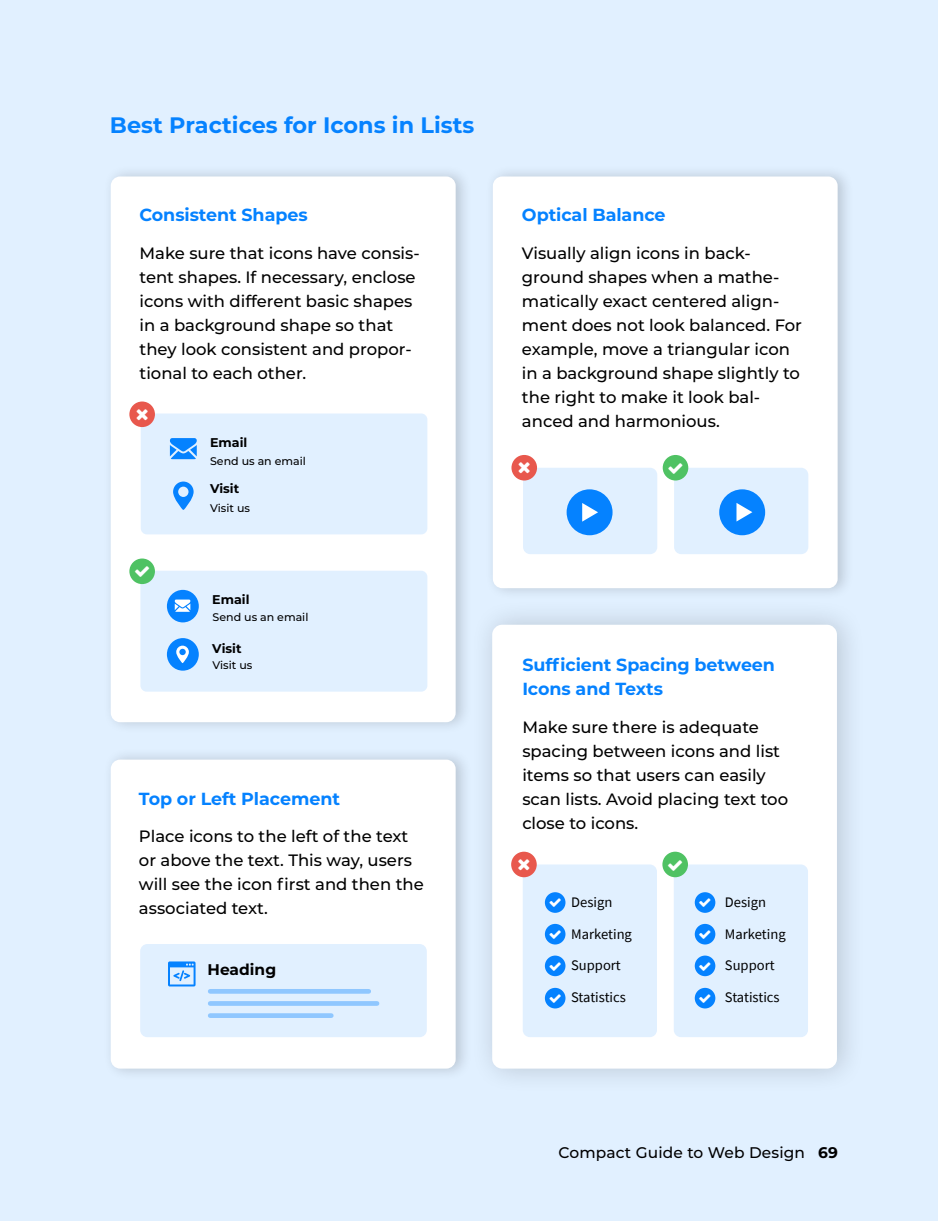
<style>
.page{position:relative;width:938px;height:1221px;background:#e1f0ff}
.page>*{position:absolute;margin:0;border:0;box-sizing:border-box;transform-origin:0 0}
.Nebenüberschrift{font:700 22.4px "Montserrat";color:#0582ff}
.Überschrift_Card{font:700 17.5px/24.8px "Montserrat";letter-spacing:-.005em;color:#0582ff}
.Fließtext_Cards{font:500 16.45px/24px "Montserrat";color:#000}
.Seitentitel_Fusszeil{font:500 15.4px "Montserrat";letter-spacing:.01em;color:#000}
.Fließtext{font:700 15.4px "Montserrat";color:#000}
.Seitenzahl_rechts{font:700 15.4px "Montserrat";color:#000}
.Fließtext-2{font:14.53px "Source Sans Pro";color:#000}
.Fließtext-3{font:700 12.6px "Montserrat";color:#000}
.Fließtext-4{font:500 11.03px "Montserrat";color:#000}
</style>
<div class="page">
<div style="left:102px;top:164px;width:370px;height:570px;background:#000;opacity:.18"></div>
<div style="left:111px;top:176px;width:344px;height:546px;background:#fff;border-radius:9px"></div>
<div style="left:141px;top:413px;width:286px;height:121px;background:#e1f0ff;border-radius:6px"></div>
<div style="left:140px;top:571px;width:287px;height:121px;background:#e1f0ff;border-radius:6px"></div>
<div style="left:129px;top:401px;width:26px;height:26px;background:#e8584d;border-radius:50%"></div>
<div style="left:129px;top:558px;width:26px;height:26px;background:#4fc263;border-radius:50%"></div>
<svg style="left:170px;top:438px;width:27px;height:21px"></svg>
<div style="left:167px;top:590px;width:32px;height:32px;background:#0582ff;border-radius:50%"></div>
<svg style="left:175px;top:599px;width:15px;height:13px"></svg>
<div style="left:102px;top:747px;width:370px;height:334px;background:#000;opacity:.18"></div>
<div style="left:111px;top:759px;width:344px;height:309px;background:#fff;border-radius:9px"></div>
<div style="left:167px;top:638px;width:32px;height:33px;background:#0582ff;border-radius:50%"></div>
<svg style="left:176px;top:646px;width:13px;height:17px"></svg>
<svg style="left:173px;top:481px;width:21px;height:29px"></svg>
<div style="left:140px;top:944px;width:287px;height:93px;background:#e1f0ff;border-radius:7px"></div>
<svg style="left:168px;top:961px;width:27px;height:25px"></svg>
<div style="left:210px;top:989px;width:159px;height:5px;background:#8fc7ff"></div>
<div style="left:210px;top:1001px;width:167px;height:5px;background:#8fc7ff"></div>
<div style="left:210px;top:1013px;width:121px;height:5px;background:#8fc7ff"></div>
<div style="left:484px;top:164px;width:370px;height:437px;background:#000;opacity:.18"></div>
<div style="left:493px;top:176px;width:344px;height:412px;background:#fff;border-radius:9px"></div>
<div style="left:523px;top:468px;width:134px;height:86px;background:#e1f0ff;border-radius:7px"></div>
<div style="left:566px;top:489px;width:46px;height:46px;background:#0582ff;border-radius:50%"></div>
<svg style="left:582px;top:503px;width:16px;height:19px"></svg>
<div style="left:674px;top:468px;width:134px;height:86px;background:#e1f0ff;border-radius:7px"></div>
<div style="left:719px;top:489px;width:46px;height:46px;background:#0582ff;border-radius:50%"></div>
<svg style="left:736px;top:503px;width:16px;height:18px"></svg>
<div style="left:662px;top:455px;width:26px;height:25px;background:#4fc263;border-radius:50%"></div>
<div style="left:511px;top:455px;width:26px;height:25px;background:#e8584d;border-radius:50%"></div>
<div style="left:470px;top:598px;width:396px;height:496px;background:#000;opacity:.18"></div>
<div style="left:492px;top:625px;width:345px;height:443px;background:#fff;border-radius:10px"></div>
<div style="left:522px;top:864px;width:135px;height:173px;background:#e1f0ff;border-radius:7px"></div>
<div style="left:673px;top:864px;width:135px;height:173px;background:#e1f0ff;border-radius:7px"></div>
<div style="left:694px;top:892px;width:21px;height:21px;background:#0582ff;border-radius:50%"></div>
<div style="left:694px;top:924px;width:21px;height:20px;background:#0582ff;border-radius:50%"></div>
<div style="left:694px;top:955px;width:21px;height:21px;background:#0582ff;border-radius:50%"></div>
<div style="left:511px;top:852px;width:25px;height:25px;background:#e8584d;border-radius:50%"></div>
<div style="left:662px;top:852px;width:26px;height:25px;background:#4fc263;border-radius:50%"></div>
<div style="left:694px;top:988px;width:21px;height:20px;background:#0582ff;border-radius:50%"></div>
<div style="left:545px;top:892px;width:20px;height:21px;background:#0582ff;border-radius:50%"></div>
<div style="left:545px;top:924px;width:20px;height:20px;background:#0582ff;border-radius:50%"></div>
<div style="left:545px;top:955px;width:20px;height:21px;background:#0582ff;border-radius:50%"></div>
<div style="left:545px;top:988px;width:20px;height:20px;background:#0582ff;border-radius:50%"></div>
<p class="Nebenüberschrift" style="left:110px;top:109px;width:366px">Best Practices for Icons in Lists</p>
<p class="Überschrift_Card" style="left:139px;top:202px;width:170px">Consistent Shapes</p>
<p class="Fließtext_Cards" style="left:139px;top:241px;width:282px">Make sure that icons have consis&shy;tent shapes. If necessary, enclose icons with different basic shapes in a background shape so that they look consistent and propor&shy;tional to each other.</p>
<p class="Fließtext-3" style="left:210px;top:433px;width:39px">Email</p>
<p class="Fließtext-4" style="left:210px;top:453px;width:97px">Send us an email</p>
<p class="Fließtext-4" style="left:210px;top:500px;width:41px">Visit us</p>
<p class="Fließtext-3" style="left:210px;top:479px;width:31px">Visit</p>
<p class="Fließtext-3" style="left:212px;top:591px;width:39px">Email</p>
<p class="Fließtext-4" style="left:212px;top:609px;width:97px">Send us an email</p>
<p class="Fließtext-4" style="left:212px;top:657px;width:41px">Visit us</p>
<p class="Fließtext-3" style="left:212px;top:639px;width:31px">Visit</p>
<p class="Überschrift_Card" style="left:139px;top:785px;width:202px">Top or Left Placement</p>
<p class="Fließtext_Cards" style="left:139px;top:824px;width:286px">Place icons to the left of the text or above the text. This way, users will see the icon first and then the associated text.</p>
<p class="Fließtext" style="left:208px;top:959px;width:70px">Heading</p>
<p class="Überschrift_Card" style="left:522px;top:202px;width:145px">Optical Balance</p>
<p class="Fließtext_Cards" style="left:522px;top:241px;width:281px">Visually align icons in back&shy;ground shapes when a mathe&shy;matically exact centered align&shy;ment does not look balanced. For example, move a triangular icon in a background shape slightly to the right to make it look bal&shy;anced and harmonious.</p>
<p class="Überschrift_Card" style="left:522px;top:651px;width:254px">Sufficient Spacing between<br>Icons and Texts</p>
<p class="Fließtext_Cards" style="left:522px;top:715px;width:267px">Make sure there is adequate spacing between icons and list items so that users can easily scan lists. Avoid placing text too close to icons.</p>
<p class="Fließtext-2" style="left:571px;top:893px;width:43px">Design</p>
<p class="Fließtext-2" style="left:571px;top:925px;width:62px">Marketing</p>
<p class="Fließtext-2" style="left:571px;top:956px;width:51px">Support</p>
<p class="Fließtext-2" style="left:571px;top:988px;width:56px">Statistics</p>
<p class="Fließtext-2" style="left:725px;top:893px;width:43px">Design</p>
<p class="Fließtext-2" style="left:725px;top:925px;width:62px">Marketing</p>
<p class="Fließtext-2" style="left:725px;top:956px;width:51px">Support</p>
<p class="Fließtext-2" style="left:725px;top:988px;width:56px">Statistics</p>
<p class="Seitentitel_Fusszeil" style="left:558px;top:1142px;width:248px">Compact Guide to Web Design</p>
<p class="Seitenzahl_rechts" style="left:818px;top:1142px;width:21px">69</p>
<p class="Fließtext" style="left:819px;top:1142px;width:20px">25</p>
</div>
